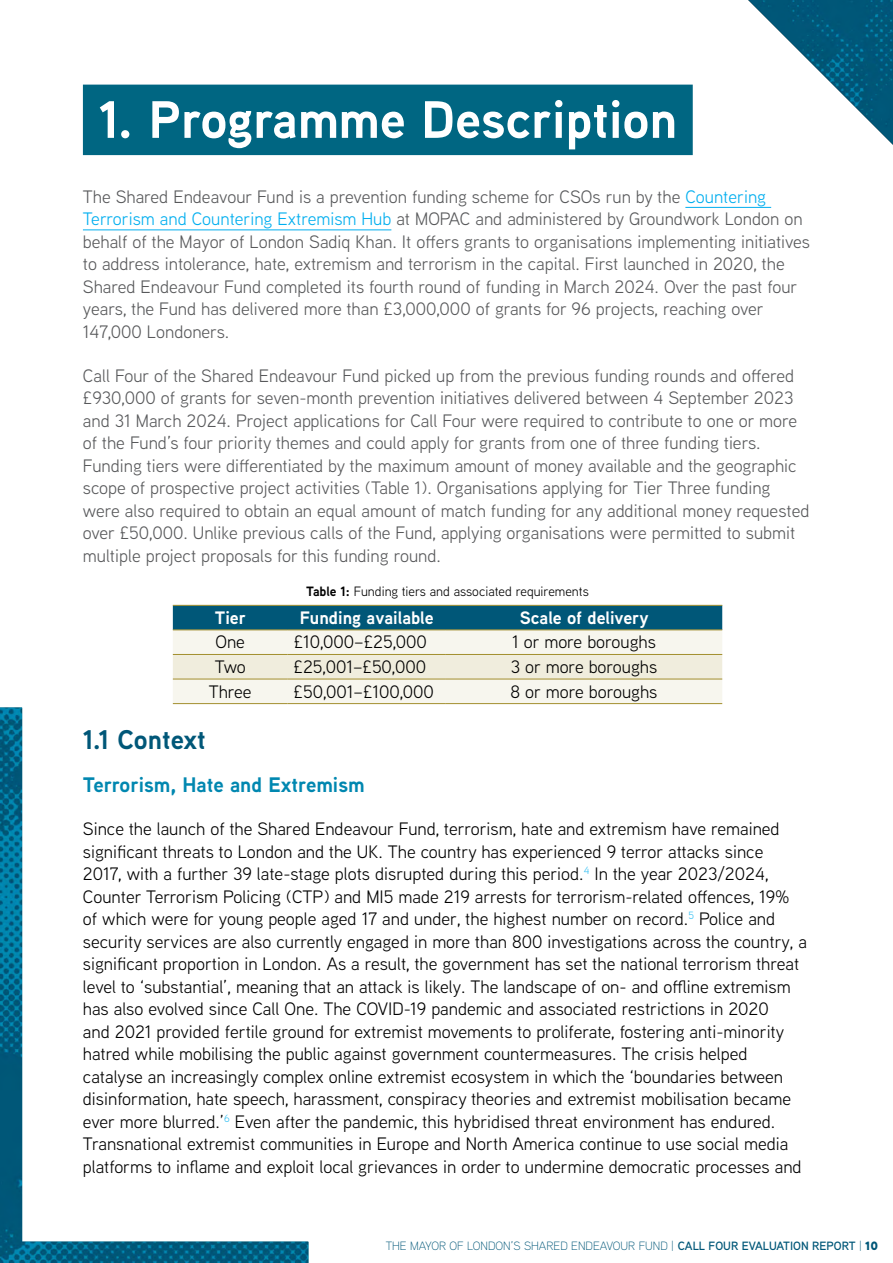
<style>
.page{position:relative;width:893px;height:1263px;background:#fff}
.page>*{position:absolute;margin:0;border:0;box-sizing:border-box;transform-origin:0 0}
.t1{font:700 52.5px "Aaux Next";color:#fff}
.H2-NEW-2-3-24{font:700 27px "Aaux Next";color:#005778}
.Paragraph_Body{font:700 21px "Aaux Next";color:#0087b0}
.Paragraph_Body-2{font:18px/22.5px "Aaux Next";color:#000}
.Paragraph_Body-3{font:18px/22.5px "Aaux Next";color:#58595b}
.Table_headers{font:700 18px "Aaux Next";color:#fff}
.t2{font:13.5px "Aaux Next";color:#000}
.t3{font:300 12px "Aaux Next";color:#005778}
.s1{color:#00aeef}
.s2{font-weight:700}
.s3{font-weight:600}
.s4{font-weight:900}
</style>
<div class="page">
<img style="left:0;top:708px;width:308px;height:555px">
<img style="left:748px;top:0;width:145px;height:145px">
<div style="left:83px;top:85px;width:610px;height:70px;background:#006682"></div>
<hr style="left:685px;top:207px;width:86px;height:1px;background:#00aeef">
<hr style="left:83px;top:229px;width:308px;height:1px;background:#00aeef">
<svg style="left:173px;top:606px;width:549px;height:97px;background:#b7cbcb"></svg>
<hr style="left:173px;top:654px;width:115px;height:1px;background:#a38f2e">
<hr style="left:288px;top:654px;width:158px;height:1px;background:#a38f2e">
<hr style="left:446px;top:654px;width:276px;height:1px;background:#a38f2e">
<hr style="left:173px;top:605px;width:115px;height:1px;background:#a38f2e">
<hr style="left:446px;top:605px;width:276px;height:1px;background:#a38f2e">
<hr style="left:173px;top:629px;width:115px;height:1px;background:#a38f2e">
<hr style="left:446px;top:629px;width:276px;height:1px;background:#a38f2e">
<hr style="left:288px;top:605px;width:158px;height:1px;background:#a38f2e">
<hr style="left:288px;top:629px;width:158px;height:1px;background:#a38f2e">
<hr style="left:173px;top:679px;width:115px;height:1px;background:#a38f2e">
<hr style="left:288px;top:679px;width:158px;height:1px;background:#a38f2e">
<hr style="left:446px;top:679px;width:276px;height:1px;background:#a38f2e">
<hr style="left:173px;top:703px;width:115px;height:1px;background:#a38f2e">
<hr style="left:288px;top:703px;width:158px;height:1px;background:#a38f2e">
<hr style="left:446px;top:703px;width:276px;height:1px;background:#a38f2e">
<h1 class="t1" style="left:98px;top:82px;width:580px">1. Programme Description</h1>
<p class="Paragraph_Body-3" style="left:83px;top:185px;width:729px">The Shared Endeavour Fund is a prevention funding scheme for CSOs run by the <span class="s1">Countering Terrorism and Countering Extremism Hub</span> at MOPAC and administered by Groundwork London on behalf of the Mayor of London Sadiq Khan. It offers grants to organisations implementing initiatives to address intolerance, hate, extremism and terrorism in the capital. First launched in 2020, the Shared Endeavour Fund completed its fourth round of funding in March 2024. Over the past four years, the Fund has delivered more than £3,000,000 of grants for 96 projects, reaching over 147,000 Londoners.</p>
<p class="Paragraph_Body-3" style="left:83px;top:363px;width:728px">Call Four of the Shared Endeavour Fund picked up from the previous funding rounds and offered £930,000 of grants for seven-month prevention initiatives delivered between 4 September 2023 and 31 March 2024. Project applications for Call Four were required to contribute to one or more of the Fund’s four priority themes and could apply for grants from one of three funding tiers.<br>Funding tiers were differentiated by the maximum amount of money available and the geographic scope of prospective project activities (Table 1). Organisations applying for Tier Three funding were also required to obtain an equal amount of match funding for any additional money requested over £50,000. Unlike previous calls of the Fund, applying organisations were permitted to submit multiple project proposals for this funding round.</p>
<p class="t2" style="left:306px;top:583px;width:284px"><span class="s2">Table 1:</span> Funding tiers and associated requirements</p>
<p class="Table_headers" style="left:215px;top:605px;width:33px">Tier</p>
<p class="Table_headers" style="left:300px;top:605px;width:135px">Funding available</p>
<p class="Table_headers" style="left:520px;top:605px;width:130px">Scale of delivery</p>
<p class="Paragraph_Body-2" style="left:215px;top:630px;width:31px">One</p>
<p class="Paragraph_Body-2" style="left:294px;top:630px;width:135px">£10,000–£25,000</p>
<p class="Paragraph_Body-2" style="left:512px;top:630px;width:145px">1 or more boroughs</p>
<p class="Paragraph_Body-2" style="left:215px;top:655px;width:32px">Two</p>
<p class="Paragraph_Body-2" style="left:294px;top:655px;width:134px">£25,001–£50,000</p>
<p class="Paragraph_Body-2" style="left:511px;top:655px;width:148px">3 or more boroughs</p>
<p class="Paragraph_Body-2" style="left:209px;top:679px;width:44px">Three</p>
<p class="Paragraph_Body-2" style="left:294px;top:679px;width:142px">£50,001–£100,000</p>
<p class="Paragraph_Body-2" style="left:511px;top:679px;width:148px">8 or more boroughs</p>
<p class="H2-NEW-2-3-24" style="left:83px;top:721px;width:124px">1.1 Context</p>
<p class="Paragraph_Body" style="left:83px;top:769px;width:283px">Terrorism, Hate and Extremism</p>
<p class="Paragraph_Body-2" style="left:83px;top:817px;width:725px">Since the launch of the Shared Endeavour Fund, terrorism, hate and extremism have remained significant threats to London and the UK. The country has experienced 9 terror attacks since<br>2017, with a further 39 late-stage plots disrupted during this period.<sup>4</sup> In the year 2023/2024, Counter Terrorism Policing (CTP) and MI5 made 219 arrests for terrorism-related offences, 19% of which were for young people aged 17 and under, the highest number on record.<sup>5</sup> Police and security services are also currently engaged in more than 800 investigations across the country, a significant proportion in London. As a result, the government has set the national terrorism threat level to ‘substantial’, meaning that an attack is likely. The landscape of on- and offline extremism has also evolved since Call One. The COVID-19 pandemic and associated restrictions in 2020<br>and 2021 provided fertile ground for extremist movements to proliferate, fostering anti-minority hatred while mobilising the public against government countermeasures. The crisis helped catalyse an increasingly complex online extremist ecosystem in which the ‘boundaries between disinformation, hate speech, harassment, conspiracy theories and extremist mobilisation became ever more blurred.’<sup>6</sup> Even after the pandemic, this hybridised threat environment has endured.<br>Transnational extremist communities in Europe and North America continue to use social media platforms to inflame and exploit local grievances in order to undermine democratic processes and</p>
<p class="t3" style="left:386px;top:1238px;width:494px">THE MAYOR OF LONDON’S SHARED ENDEAVOUR FUND | <span class="s3">CALL FOUR EVALUATION REPORT</span> | <span class="s4">10</span></p>
</div>
